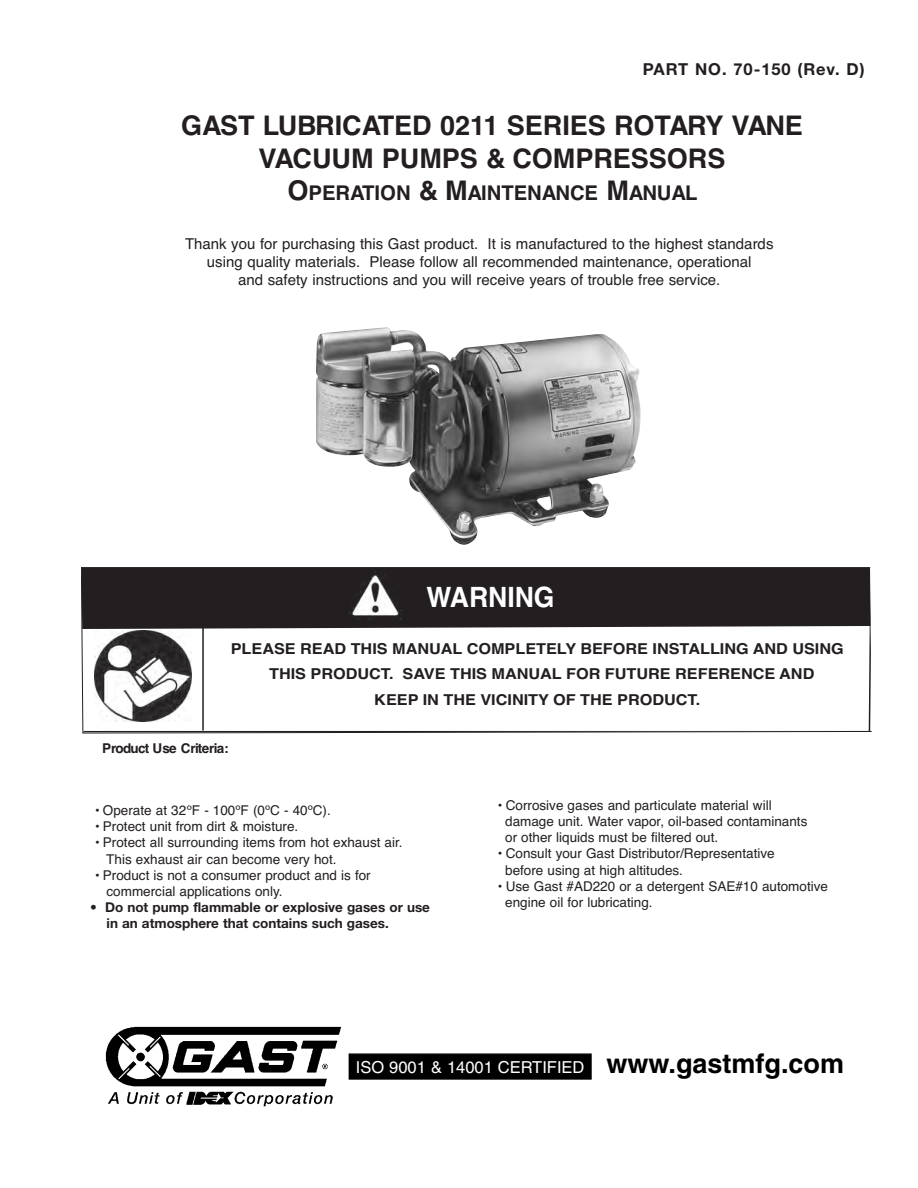
<style>
.page{position:relative;width:918px;height:1188px;background:#fff}
.page>*{position:absolute;margin:0;border:0;box-sizing:border-box;transform-origin:0 0}
.t1{font:700 27.9px "Helvetica";color:#fff;scale:.95 1}
.t2{font:700 27px/32.4px "Helvetica";color:#231f20;text-align:center}
.t3{font:700 20.25px "Helvetica";color:#231f20}
.t4{font:16.5px "Helvetica";color:#fff}
.t5{font:700 16.5px "Helvetica Neue";letter-spacing:.055em;color:#231f20}
.t6{font:15px/18px "Helvetica";color:#231f20;text-align:center}
.t7{font:700 15px/25.5px "Helvetica";color:#231f20;text-align:center;scale:1.08 1}
.t8{font:13.5px/16.2px "Helvetica";color:#231f20}
.t9{font:700 13.5px/16.2px "Helvetica Neue";color:#231f20}
.t10{font:700 13.5px "Helvetica";letter-spacing:-.055em;color:#231f20}
.s1{font-size:27px}
.s2{font-family:"Helvetica Neue"}
.s3{font-weight:700;font-size:27px;color:#000}
</style>
<div class="page">
<div style="left:350px;top:1055px;width:240px;height:23px;background:#000"></div>
<div style="left:349px;top:1053px;width:243px;height:27px;border:2px solid #000"></div>
<img style="left:105px;top:1026px;width:237px;height:81px">
<img style="left:316px;top:327px;width:324px;height:218px">
<svg style="left:81px;top:567px;width:791px;height:166px"></svg>
<img style="left:350px;top:572px;width:52px;height:48px">
<img style="left:94px;top:631px;width:97px;height:90px">
<hr style="left:202px;top:626px;width:2px;height:105px;background:#231f20">
<p class="t5" style="left:643px;top:63px;width:223px">PART NO. 70-150 (Rev. D)</p>
<h2 class="t2" style="left:181px;top:110px;width:623px">GAST LUBRICATED 0211 SERIES ROTARY VANE<br>VACUUM PUMPS &amp; COMPRESSORS</h2>
<h3 class="t3" style="left:288px;top:181px;width:411px"><span class="s1">O</span>PERATION <span class="s1">&amp; M</span>AINTENANCE <span class="s1">M</span>ANUAL</h3>
<p class="t6" style="left:185px;top:235px;width:590px">Thank you for purchasing this Gast product. It is manufactured to the highest standards using quality materials. Please follow all recommended maintenance, operational<br>and safety instructions and you will receive years of trouble free service.</p>
<h1 class="t1" style="left:426px;top:581px;width:136px">WARNING</h1>
<p class="t7" style="left:231px;top:636px;width:569px">PLEASE READ THIS MANUAL COMPLETELY BEFORE INSTALLING AND USING<br>THIS PRODUCT. SAVE THIS MANUAL FOR FUTURE REFERENCE AND<br>KEEP IN THE VICINITY OF THE PRODUCT.</p>
<p class="t10" style="left:102px;top:741px;width:128px">Product Use Criteria:</p>
<p class="t8" style="left:94px;top:803px;width:238px">• Operate at 32<span class="s2">º</span>F - 100<span class="s2">º</span>F (0<span class="s2">º</span>C - 40<span class="s2">º</span>C).</p>
<p class="t8" style="left:94px;top:818px;width:206px">• Protect unit from dirt &amp; moisture.</p>
<p class="t8" style="left:106px;top:835px;width:298px;text-indent:-12px">• Protect all surrounding items from hot exhaust air.<br>This exhaust air can become very hot.</p>
<p class="t8" style="left:107px;top:867px;width:266px;text-indent:-12px">• Product is not a consumer product and is for commercial applications only.</p>
<p class="t9" style="left:107px;top:900px;width:325px;text-indent:-17px">• Do not pump flammable or explosive gases or use in an atmosphere that contains such gases.</p>
<p class="t8" style="left:505px;top:797px;width:304px;text-indent:-8px">• Corrosive gases and particulate material will damage unit. Water vapor, oil-based contaminants or other liquids must be filtered out.</p>
<p class="t8" style="left:505px;top:846px;width:271px;text-indent:-8px">• Consult your Gast Distributor/Representative before using at high altitudes.</p>
<p class="t8" style="left:505px;top:878px;width:324px;text-indent:-8px">• Use Gast #AD220 or a detergent SAE#10 automotive engine oil for lubricating.</p>
<p class="t4" style="left:356px;top:1061px;width:490px">ISO 9001 &amp; 14001 CERTIFIED <span class="s3">www.gastmfg.com</span></p>
</div>
